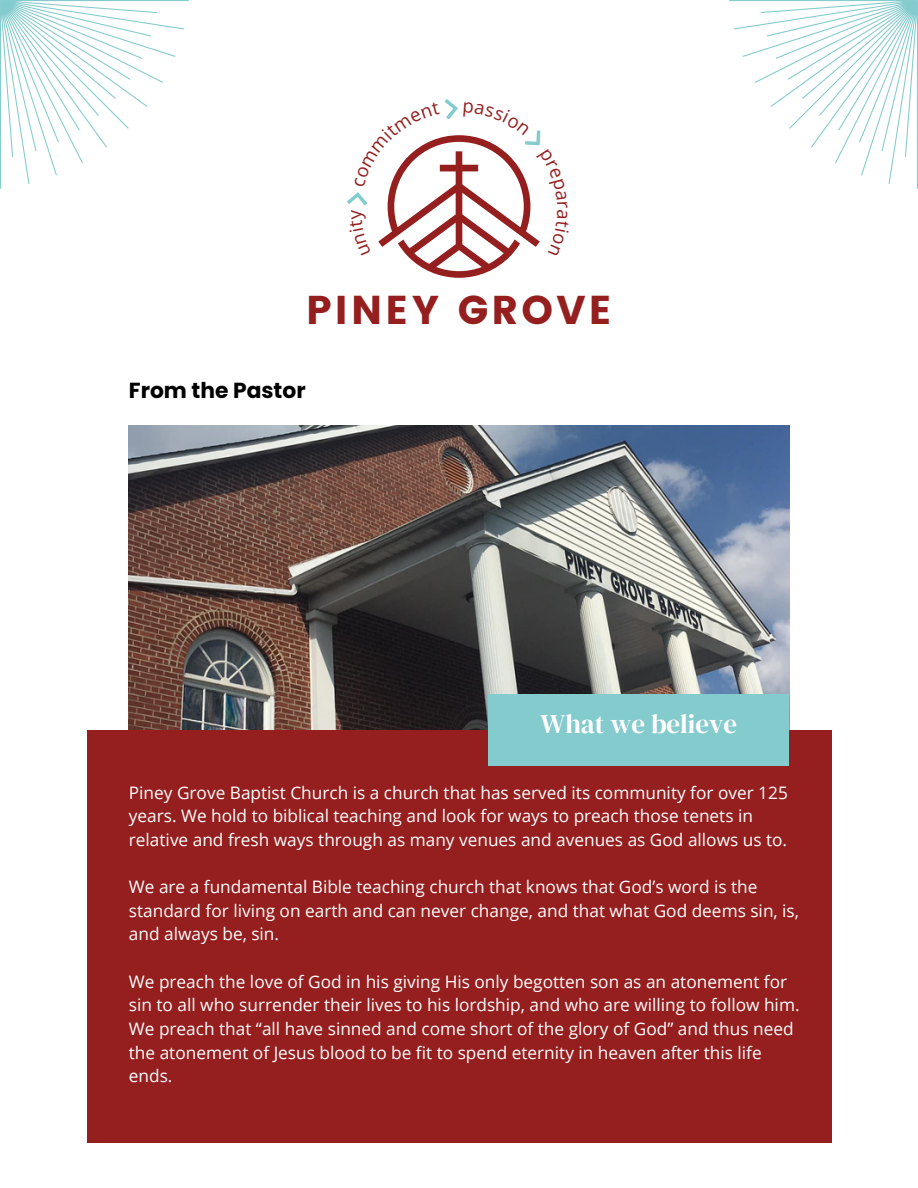
<style>
.page{position:relative;width:918px;height:1188px;background:#fff}
.page>*{position:absolute;margin:0;border:0;box-sizing:border-box;transform-origin:0 0}
.t1{font:40.2px "Poppins";letter-spacing:.08em;color:#951e1e}
.t2{font:26.85px "DM Serif Display";color:#fff}
.t3{font:700 21.75px "Poppins";color:#000}
.t4{font:17.25px/23.7px "Open Sans";color:#fff}
</style>
<div class="page">
<div style="left:87px;top:730px;width:745px;height:413px;background:#951e1e"></div>
<img style="left:129px;top:426px;width:660px;height:304px">
<svg style="left:0;top:0;width:189px;height:189px"></svg>
<svg style="left:729px;top:0;width:189px;height:189px"></svg>
<div style="left:489px;top:694px;width:300px;height:72px;background:#84cbcd"></div>
<svg style="left:347px;top:99px;width:194px;height:179px"></svg>
<p class="t1" style="left:306px;top:287px;width:307px">PINEY GROVE</p>
<p class="t3" style="left:129px;top:375px;width:178px">From the Pastor</p>
<p class="t2" style="left:541px;top:706px;width:198px">What we believe</p>
<p class="t4" style="left:129px;top:780px;width:660px">Piney Grove Baptist Church is a church that has served its community for over 125 years. We hold to biblical teaching and look for ways to preach those tenets in relative and fresh ways through as many venues and avenues as God allows us to.</p>
<p class="t4" style="left:129px;top:875px;width:672px">We are a fundamental Bible teaching church that knows that God’s word is the standard for living on earth and can never change, and that what God deems sin, is, and always be, sin.</p>
<p class="t4" style="left:129px;top:969px;width:672px">We preach the love of God in his giving His only begotten son as an atonement for sin to all who surrender their lives to his lordship, and who are willing to follow him.<br>We preach that “all have sinned and come short of the glory of God” and thus need the atonement of Jesus blood to be fit to spend eternity in heaven after this life ends.</p>
</div>
